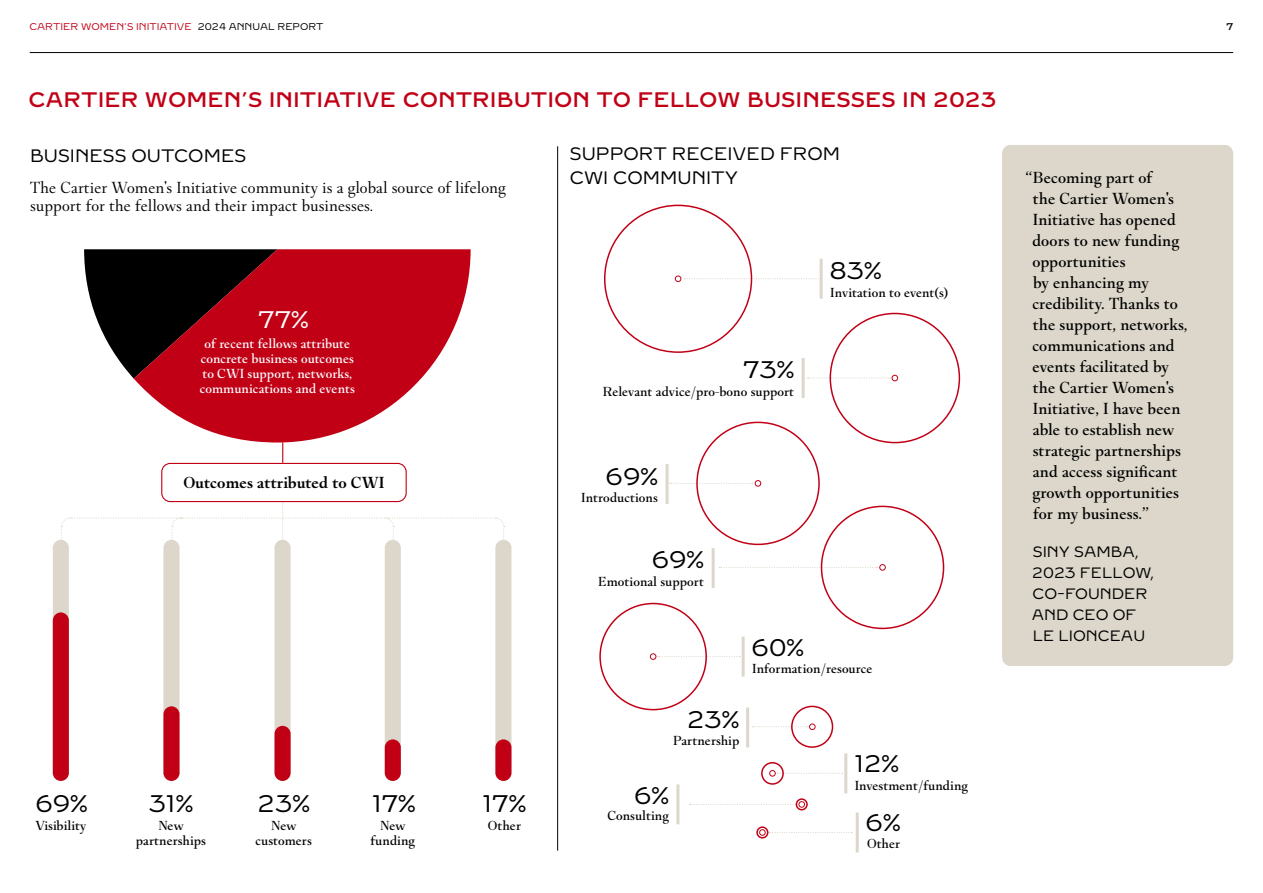
<style>
.page{position:relative;width:1263px;height:893px;background:#fff}
.page>*{position:absolute;margin:0;border:0;box-sizing:border-box;transform-origin:0 0}
.t1{font:24px "Brilliant Cut Pro";color:#000}
.t2{font:24px "Brilliant Cut Pro";color:#fff}
.t3{font:500 21px "Brilliant Cut Pro";color:#c10016}
.t4{font:18px/24px "Brilliant Cut Pro";color:#000}
.t5{font:500 16.5px/21px "Fancy Cut Pro";color:#000}
.t6{font:16.5px/18px "Fancy Cut Pro";color:#000}
.t7{font:700 16.5px "Fancy Cut Pro";color:#000}
.t8{font:15px/21px "Brilliant Cut Pro";color:#000}
.t9{font:500 13.5px/15px "Fancy Cut Pro";color:#000;text-align:center}
.t10{font:500 13.5px/15px "Fancy Cut Pro";color:#fff;text-align:center}
.t11{font:9.75px "Brilliant Cut Pro";color:#c10016}
.t12{font:500 9.75px "Brilliant Cut Pro";color:#000}
.s1{color:#000}
</style>
<div class="page">
<hr style="left:557px;top:146px;width:1px;height:705px;background:#000">
<div style="left:161px;top:463px;width:246px;height:39px;border:1px solid #c10016;border-radius:9px"></div>
<svg style="left:282px;top:442px;width:1px;height:21px"></svg>
<div style="left:53px;top:540px;width:16px;height:241px;background:#dcd7ca;border-radius:8px"></div>
<div style="left:163px;top:540px;width:17px;height:241px;background:#dcd7ca;border-radius:8px"></div>
<div style="left:275px;top:540px;width:16px;height:241px;background:#dcd7ca;border-radius:8px"></div>
<div style="left:385px;top:540px;width:16px;height:241px;background:#dcd7ca;border-radius:8px"></div>
<div style="left:495px;top:540px;width:16px;height:241px;background:#dcd7ca;border-radius:8px"></div>
<div style="left:53px;top:612px;width:16px;height:169px;background:#c10016;border-radius:8px"></div>
<div style="left:163px;top:706px;width:17px;height:75px;background:#c10016;border-radius:8px"></div>
<div style="left:275px;top:726px;width:16px;height:55px;background:#c10016;border-radius:8px"></div>
<div style="left:385px;top:739px;width:16px;height:42px;background:#c10016;border-radius:8px"></div>
<div style="left:495px;top:739px;width:16px;height:42px;background:#c10016;border-radius:8px"></div>
<svg style="left:84px;top:249px;width:50px;height:130px"></svg>
<svg style="left:134px;top:249px;width:337px;height:193px;fill:#c10016"></svg>
<svg style="left:60px;top:502px;width:445px;height:59px"></svg>
<div style="left:1002px;top:145px;width:231px;height:521px;background:#dcd7ca;border-radius:9px"></div>
<div style="left:675px;top:275px;width:6px;height:7px;border:1px solid #c10016;border-radius:2px"></div>
<svg style="left:675px;top:276px;width:145px;height:6px"></svg>
<div style="left:650px;top:653px;width:7px;height:7px;border:1px solid #c10016;border-radius:2px"></div>
<svg style="left:658px;top:656px;width:82px;height:1px"></svg>
<div style="left:769px;top:770px;width:7px;height:7px;border:1px solid #c10016;border-radius:2px"></div>
<svg style="left:769px;top:770px;width:74px;height:6px"></svg>
<svg style="left:807px;top:375px;width:91px;height:6px"></svg>
<div style="left:754px;top:480px;width:7px;height:7px;border:1px solid #c10016;border-radius:2px"></div>
<svg style="left:669px;top:480px;width:92px;height:6px"></svg>
<svg style="left:689px;top:801px;width:116px;height:6px"></svg>
<svg style="left:759px;top:829px;width:93px;height:6px"></svg>
<div style="left:879px;top:564px;width:7px;height:7px;border:1px solid #c10016;border-radius:2px"></div>
<svg style="left:719px;top:564px;width:166px;height:6px"></svg>
<div style="left:809px;top:723px;width:7px;height:7px;border:1px solid #c10016;border-radius:2px"></div>
<svg style="left:752px;top:724px;width:63px;height:6px"></svg>
<hr style="left:820px;top:259px;width:3px;height:40px;background:#dcd7ca">
<hr style="left:742px;top:637px;width:3px;height:39px;background:#dcd7ca">
<hr style="left:844px;top:753px;width:3px;height:40px;background:#dcd7ca">
<hr style="left:802px;top:358px;width:3px;height:40px;background:#dcd7ca">
<hr style="left:665px;top:464px;width:3px;height:40px;background:#dcd7ca">
<hr style="left:676px;top:784px;width:3px;height:40px;background:#dcd7ca">
<hr style="left:856px;top:812px;width:3px;height:40px;background:#dcd7ca">
<hr style="left:712px;top:548px;width:3px;height:40px;background:#dcd7ca">
<hr style="left:746px;top:707px;width:3px;height:40px;background:#dcd7ca">
<div style="left:796px;top:798px;width:12px;height:12px;border:2px solid #c10016;border-radius:50%"></div>
<div style="left:756px;top:826px;width:12px;height:12px;border:2px solid #c10016;border-radius:50%"></div>
<div style="left:696px;top:422px;width:124px;height:123px;border:2px solid #c10016;border-radius:50%"></div>
<div style="left:821px;top:506px;width:123px;height:123px;border:2px solid #c10016;border-radius:50%"></div>
<div style="left:599px;top:603px;width:108px;height:107px;border:2px solid #c10016;border-radius:50%"></div>
<div style="left:791px;top:706px;width:42px;height:42px;border:2px solid #c10016;border-radius:50%"></div>
<div style="left:761px;top:762px;width:23px;height:23px;border:2px solid #c10016;border-radius:50%"></div>
<hr style="left:30px;top:52px;width:1203px;height:1px;background:#000">
<p class="t11" style="left:30px;top:20px;width:296px">CARTIER WOMEN’S INITIATIVE <span class="s1">2024 ANNUAL REPORT</span></p>
<p class="t3" style="left:29px;top:87px;width:970px">CARTIER WOMEN’S INITIATIVE CONTRIBUTION TO FELLOW BUSINESSES IN 2023</p>
<p class="t4" style="left:570px;top:141px;width:272px">SUPPORT RECEIVED FROM<br>CWI COMMUNITY</p>
<p class="t4" style="left:30px;top:143px;width:218px">BUSINESS OUTCOMES</p>
<p class="t6" style="left:30px;top:179px;width:477px">The Cartier Women's Initiative community is a global source of lifelong support for the fellows and their impact businesses.</p>
<h1 class="t1" style="left:829px;top:256px;width:54px">83%</h1>
<h1 class="t2" style="left:258px;top:305px;width:52px">77%</h1>
<p class="t10" style="left:200px;top:336px;width:157px">of recent fellows attribute concrete business outcomes to CWI support, networks, communications and events</p>
<p class="t7" style="left:183px;top:473px;width:203px">Outcomes attributed to CWI</p>
<h1 class="t1" style="left:35px;top:789px;width:54px">69%</h1>
<p class="t9" style="left:35px;top:819px;width:52px">Visibility</p>
<h1 class="t1" style="left:149px;top:789px;width:46px">31%</h1>
<h1 class="t1" style="left:258px;top:789px;width:54px">23%</h1>
<h1 class="t1" style="left:372px;top:789px;width:45px">17%</h1>
<h1 class="t1" style="left:483px;top:789px;width:45px">17%</h1>
<p class="t9" style="left:136px;top:819px;width:72px">New partnerships</p>
<p class="t9" style="left:256px;top:819px;width:58px">New customers</p>
<p class="t9" style="left:370px;top:819px;width:46px">New funding</p>
<p class="t9" style="left:488px;top:819px;width:35px">Other</p>
<h1 class="t1" style="left:743px;top:355px;width:53px">73%</h1>
<p class="t9" style="left:603px;top:384px;width:193px">Relevant advice/pro-bono support</p>
<h1 class="t1" style="left:606px;top:461px;width:54px">69%</h1>
<p class="t9" style="left:581px;top:491px;width:78px">Introductions</p>
<h1 class="t1" style="left:652px;top:545px;width:54px">69%</h1>
<p class="t9" style="left:598px;top:574px;width:107px">Emotional support</p>
<h1 class="t1" style="left:752px;top:632px;width:54px">60%</h1>
<p class="t9" style="left:830px;top:285px;width:120px">Invitation to event(s)</p>
<h1 class="t1" style="left:687px;top:704px;width:54px">23%</h1>
<p class="t9" style="left:673px;top:734px;width:68px">Partnership</p>
<h1 class="t1" style="left:634px;top:781px;width:36px">6%</h1>
<p class="t9" style="left:607px;top:809px;width:63px">Consulting</p>
<p class="t9" style="left:752px;top:662px;width:122px">Information/resource</p>
<h1 class="t1" style="left:855px;top:749px;width:46px">12%</h1>
<p class="t9" style="left:855px;top:778px;width:115px">Investment/funding</p>
<h1 class="t1" style="left:866px;top:807px;width:36px">6%</h1>
<p class="t9" style="left:867px;top:837px;width:35px">Other</p>
<p class="t5" style="left:1032px;top:167px;width:157px;text-indent:-7px">“Becoming part of<br>the Cartier Women's<br>Initiative has opened doors to new funding opportunities<br>by enhancing my credibility. Thanks to the support, networks, communications and events facilitated by the Cartier Women's<br>Initiative, I have been able to establish new strategic partnerships and access significant growth opportunities for my business.”</p>
<p class="t8" style="left:1032px;top:541px;width:124px">SINY SAMBA,<br>2023 FELLOW,<br>CO-FOUNDER<br>AND CEO OF<br>LE LIONCEAU</p>
<p class="t12" style="left:1226px;top:20px;width:8px">7</p>
</div>
